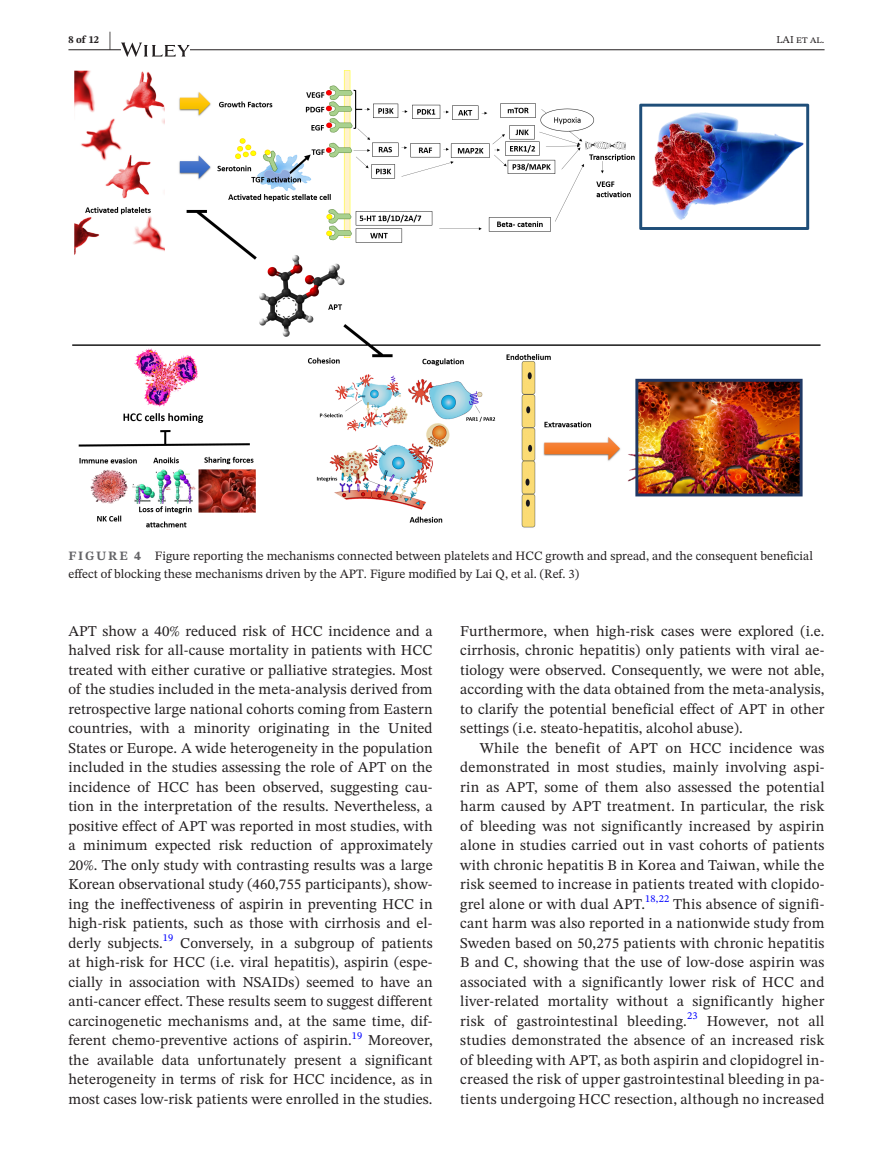
<style>
.page{position:relative;width:893px;height:1174px;background:#fff}
.page>*{position:absolute;margin:0;border:0;box-sizing:border-box;transform-origin:0 0}
.t1{font:15px/19.5px "STIX Two Text";letter-spacing:.005em;color:#231f20;text-align:justify}
.t2{font:12.75px/18px "STIX Two Text";color:#231f20}
.t3{font:10.5px "STIX Two Text";color:#231f20}
.t4{font:700 10.5px "STIX Two Text";color:#231f20}
.t5{font:10.5px "STIX Two Text";color:#00f}
.s1{font-size:21px}
.s2{font-weight:700;color:#636366}
</style>
<div class="page">
<hr style="left:68px;top:49px;width:756px;height:1px;background:#231f20">
<svg style="left:121px;top:43px;width:69px;height:14px"></svg>
<img style="left:72px;top:70px;width:749px;height:458px">
<p class="t4" style="left:68px;top:32px;width:44px">8 of 12 <span class="s1">|</span></p>
<p class="t3" style="left:776px;top:32px;width:50px">LAI et al.</p>
<p class="t2" style="left:68px;top:547px;width:746px"><span class="s2">FIGURE 4</span> Figure reporting the mechanisms connected between platelets and HCC growth and spread, and the consequent beneficial effect of blocking these mechanisms driven by the APT. Figure modified by Lai Q, et al. (Ref. 3)</p>
<p class="t1" style="left:68px;top:621px;width:366px">APT show a 40% reduced risk of HCC incidence and a halved risk for all-cause mortality in patients with HCC treated with either curative or palliative strategies. Most of the studies included in the meta-analysis derived from retrospective large national cohorts coming from Eastern countries, with a minority originating in the United States or Europe. A wide heterogeneity in the population included in the studies assessing the role of APT on the incidence of HCC has been observed, suggesting cau&shy;tion in the interpretation of the results. Nevertheless, a positive effect of APT was reported in most studies, with a minimum expected risk reduction of approximately 20%. The only study with contrasting results was a large Korean observational study (460,755 participants), show&shy;ing the ineffectiveness of aspirin in preventing HCC in high-risk patients, such as those with cirrhosis and el&shy;derly subjects.</p>
<p class="t5" style="left:163px;top:930px;width:12px">19</p>
<p class="t1" style="left:68px;top:933px;width:366px;text-indent:112px">Conversely, in a subgroup of patients at high-risk for HCC (i.e. viral hepatitis), aspirin (espe&shy;cially in association with NSAIDs) seemed to have an anti-cancer effect. These results seem to suggest different carcinogenetic mechanisms and, at the same time, dif&shy;ferent chemo-preventive actions of aspirin.</p>
<p class="t5" style="left:352px;top:1027px;width:12px">19</p>
<p class="t1" style="left:68px;top:1030px;width:366px;text-indent:300px">Moreover, the available data unfortunately present a significant heterogeneity in terms of risk for HCC incidence, as in most cases low-risk patients were enrolled in the studies.</p>
<p class="t1" style="left:460px;top:621px;width:366px">Furthermore, when high-risk cases were explored (i.e. cirrhosis, chronic hepatitis) only patients with viral ae&shy;tiology were observed. Consequently, we were not able, according with the data obtained from the meta-analysis, to clarify the potential beneficial effect of APT in other settings (i.e. steato-hepatitis, alcohol abuse).</p>
<p class="t1" style="left:460px;top:738px;width:366px;text-indent:20px">While the benefit of APT on HCC incidence was demonstrated in most studies, mainly involving aspi&shy;rin as APT, some of them also assessed the potential harm caused by APT treatment. In particular, the risk of bleeding was not significantly increased by aspirin alone in studies carried out in vast cohorts of patients with chronic hepatitis B in Korea and Taiwan, while the risk seemed to increase in patients treated with clopido&shy;grel alone or with dual APT.<sup>18,22</sup> This absence of signifi&shy;cant harm was also reported in a nationwide study from Sweden based on 50,275 patients with chronic hepatitis B and C, showing that the use of low-dose aspirin was associated with a significantly lower risk of HCC and liver-related mortality without a significantly higher risk of gastrointestinal bleeding.</p>
<p class="t5" style="left:687px;top:1008px;width:12px">23</p>
<p class="t1" style="left:460px;top:1011px;width:366px;text-indent:246px">However, not all studies demonstrated the absence of an increased risk of bleeding with APT, as both aspirin and clopidogrel in&shy;creased the risk of upper gastrointestinal bleeding in pa&shy;tients undergoing HCC resection, although no increased</p>
</div>
